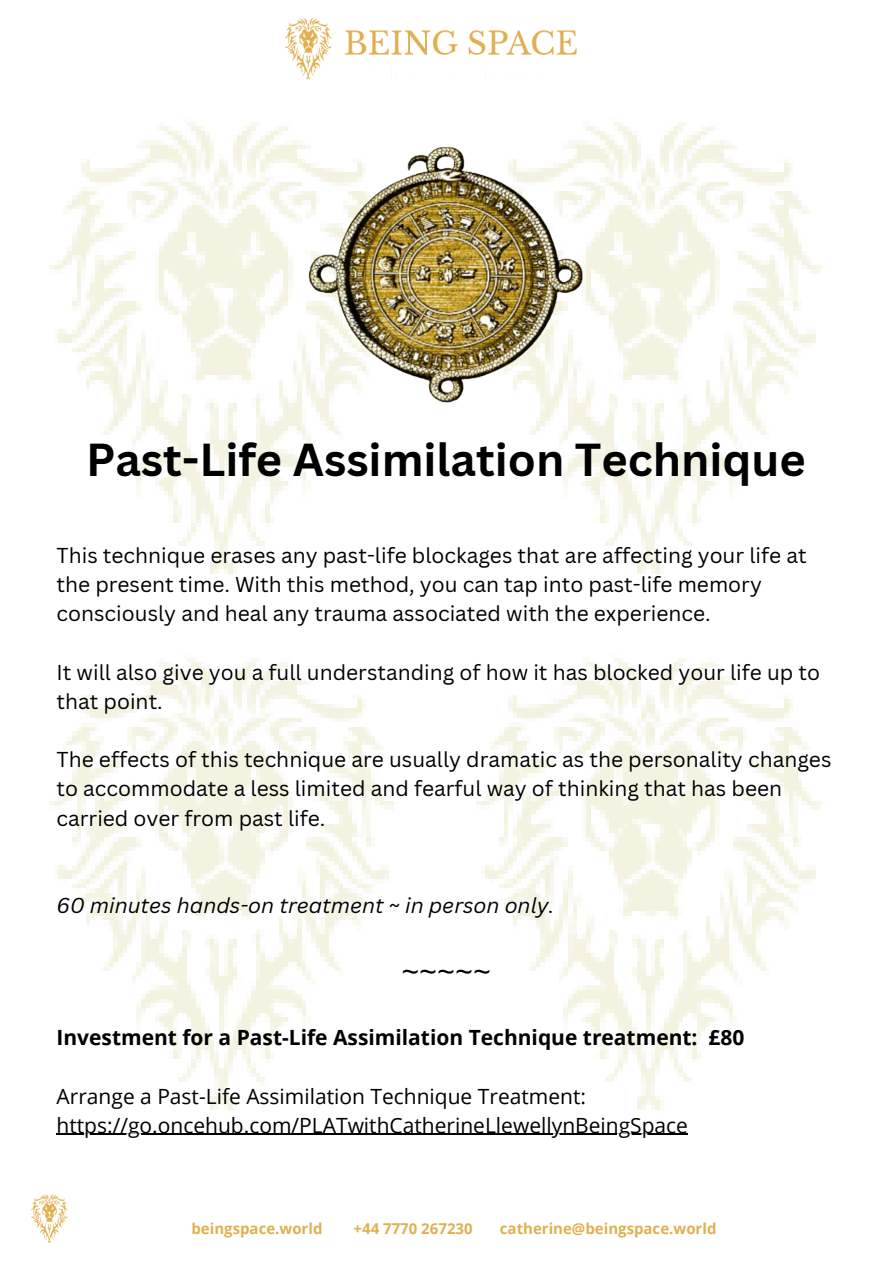
<style>
.page{position:relative;width:893px;height:1264px;background:#fff}
.page>*{position:absolute;margin:0;border:0;box-sizing:border-box;transform-origin:0 0}
.t1{font:700 45px "Canva Sans";color:#000}
.t2{font:31.5px "Open Sans";color:#000}
.t3{font:21px/29.2px "Canva Sans";color:#000}
.t4{font:21px "Open Sans";color:#000}
.t5{font:700 21px "Open Sans";color:#000}
.t6{font:italic 21px "Canva Sans";color:#000}
.t7{font:700 15px "Open Sans";color:#e0b050}
</style>
<div class="page">
<img style="left:50px;top:122px;width:289px;height:452px">
<img style="left:50px;top:658px;width:344px;height:452px">
<img style="left:531px;top:122px;width:290px;height:452px">
<img style="left:476px;top:658px;width:345px;height:452px">
<img style="left:284px;top:18px;width:293px;height:62px">
<img style="left:30px;top:1194px;width:38px;height:49px">
<hr style="left:57px;top:1133px;width:631px;height:1px;background:#000">
<img style="left:303px;top:134px;width:286px;height:285px">
<p class="t1" style="left:86px;top:428px;width:721px">Past-Life Assimilation Technique</p>
<p class="t3" style="left:57px;top:540px;width:751px">This technique erases any past-life blockages that are affecting your life at the present time. With this method, you can tap into past-life memory consciously and heal any trauma associated with the experience.</p>
<p class="t3" style="left:57px;top:656px;width:765px">It will also give you a full understanding of how it has blocked your life up to that point.</p>
<p class="t3" style="left:57px;top:744px;width:776px">The effects of this technique are usually dramatic as the personality changes to accommodate a less limited and fearful way of thinking that has been carried over from past life.</p>
<p class="t6" style="left:57px;top:891px;width:499px">60 minutes hands-on treatment ~ in person only.</p>
<p class="t2" style="left:401px;top:949px;width:91px">~~~~~</p>
<p class="t5" style="left:57px;top:1022px;width:689px">Investment for a Past-Life Assimilation Technique treatment: £80</p>
<p class="t4" style="left:57px;top:1081px;width:531px">Arrange a Past-Life Assimilation Technique Treatment:</p>
<p class="t4" style="left:57px;top:1110px;width:633px">https://go.oncehub.com/PLATwithCatherineLlewellynBeingSpace</p>
<p class="t7" style="left:191px;top:1218px;width:132px">beingspace.world</p>
<p class="t7" style="left:353px;top:1218px;width:120px">+44 7770 267230</p>
<p class="t7" style="left:500px;top:1218px;width:218px">catherine@beingspace.world</p>
</div>
